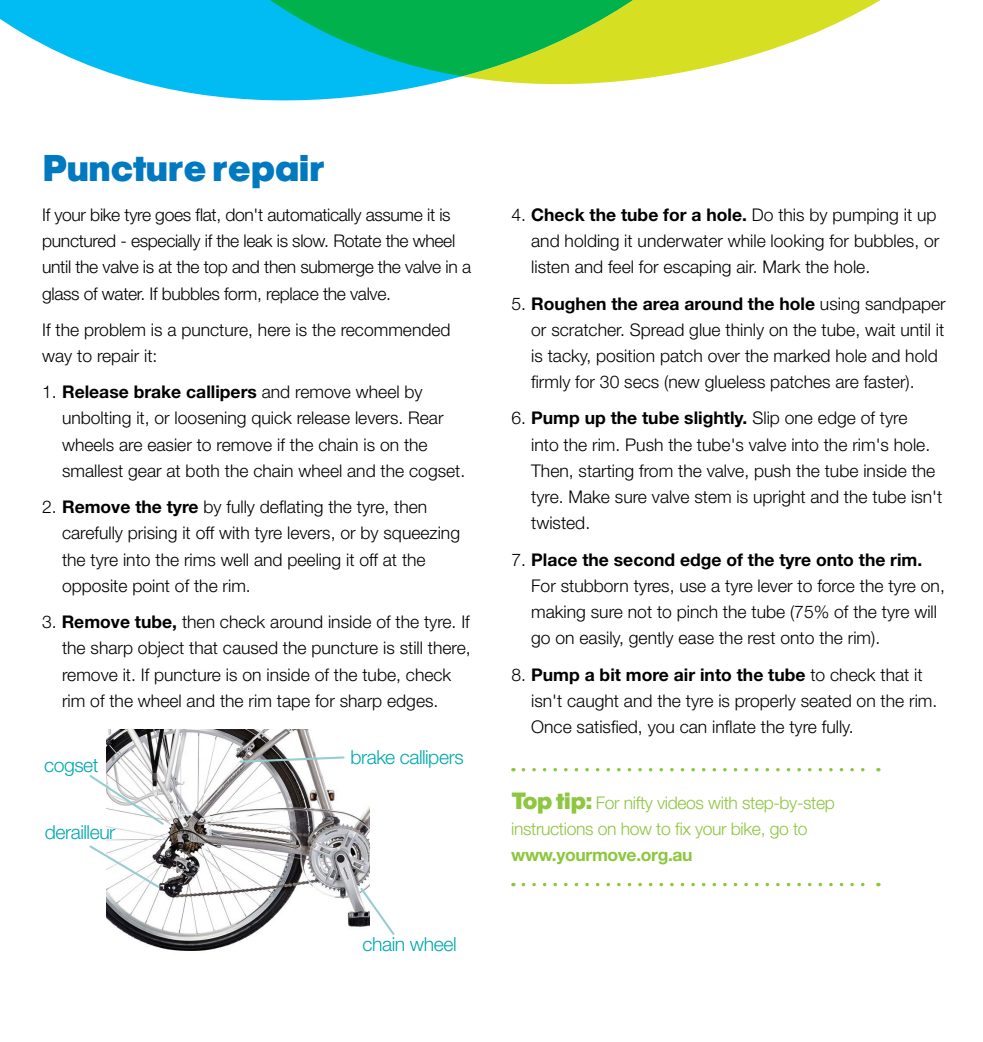
<style>
.page{position:relative;width:983px;height:1042px;background:#fff}
.page>*{position:absolute;margin:0;border:0;box-sizing:border-box;transform-origin:0 0}
.t1{font:700 33.25px "OPTI Champion";color:#0079c1}
.t2{font:300 19.43px "Helvetica Neue LT Std";letter-spacing:-.02em;color:#00a8af}
.t3{font:300 17.5px/26.2px "Helvetica Neue LT Std";color:#000}
.t4{font:300 17.5px/26.2px "Helvetica Neue LT Std";letter-spacing:-.02em;color:#000}
.t5{font:300 17.5px/26.2px "Helvetica Neue LT Std";letter-spacing:-.02em;color:#8dc63f}
.t6{font:700 17.5px "Helvetica Neue LT Std";letter-spacing:-.02em;color:#8dc63f}
.s1{font-weight:700}
.s2{font-family:"OPTI Champion";font-weight:700;font-size:21px}
</style>
<div class="page">
<svg style="left:119px;top:76px;width:343px;height:25px;fill:#00bcf2"></svg>
<svg style="left:462px;top:76px;width:198px;height:9px;fill:#d7df23"></svg>
<svg style="left:54px;top:50px;width:715px;height:26px"></svg>
<svg style="left:0;top:0;width:881px;height:50px"></svg>
<svg style="left:523px;top:768px;width:355px;height:3px"></svg>
<svg style="left:523px;top:883px;width:355px;height:3px"></svg>
<img style="left:106px;top:729px;width:263px;height:222px">
<svg style="left:238px;top:755px;width:107px;height:9px"></svg>
<svg style="left:89px;top:773px;width:77px;height:53px"></svg>
<svg style="left:89px;top:843px;width:72px;height:46px"></svg>
<svg style="left:358px;top:886px;width:37px;height:51px"></svg>
<h1 class="t1" style="left:43px;top:143px;width:283px">Puncture repair</h1>
<p class="t4" style="left:42px;top:201px;width:430px">If your bike tyre goes flat, don't automatically assume it is punctured - especially if the leak is slow. Rotate the wheel until the valve is at the top and then submerge the valve in a glass of water. If bubbles form, replace the valve.</p>
<p class="t3" style="left:42px;top:316px;width:410px">If the problem is a puncture, here is the recommended way to repair it:</p>
<p class="t3" style="left:62px;top:378px;width:404px;text-indent:-20px">1. <span class="s1">Release brake callipers</span> and remove wheel by unbolting it, or loosening quick release levers. Rear wheels are easier to remove if the chain is on the smallest gear at both the chain wheel and the cogset.</p>
<p class="t3" style="left:62px;top:493px;width:399px;text-indent:-20px">2. <span class="s1">Remove the tyre</span> by fully deflating the tyre, then carefully prising it off with tyre levers, or by squeezing the tyre into the rims well and peeling it off at the opposite point of the rim.</p>
<p class="t3" style="left:62px;top:608px;width:410px;text-indent:-20px">3. <span class="s1">Remove tube,</span> then check around inside of the tyre. If the sharp object that caused the puncture is still there, remove it. If puncture is on inside of the tube, check rim of the wheel and the rim tape for sharp edges.</p>
<p class="t2" style="left:44px;top:753px;width:56px">cogset</p>
<p class="t2" style="left:45px;top:820px;width:72px">derailleur</p>
<p class="t2" style="left:350px;top:745px;width:115px">brake callipers</p>
<p class="t2" style="left:362px;top:932px;width:96px">chain wheel</p>
<p class="t3" style="left:531px;top:201px;width:409px;text-indent:-20px">4. <span class="s1">Check the tube for a hole.</span> Do this by pumping it up and holding it underwater while looking for bubbles, or listen and feel for escaping air. Mark the hole.</p>
<p class="t3" style="left:531px;top:290px;width:416px;text-indent:-20px">5. <span class="s1">Roughen the area around the hole</span> using sandpaper or scratcher. Spread glue thinly on the tube, wait until it is tacky, position patch over the marked hole and hold firmly for 30 secs (new glueless patches are faster).</p>
<p class="t3" style="left:531px;top:405px;width:412px;text-indent:-20px">6. <span class="s1">Pump up the tube slightly.</span> Slip one edge of tyre<br>into the rim. Push the tube's valve into the rim's hole.<br>Then, starting from the valve, push the tube inside the tyre. Make sure valve stem is upright and the tube isn't twisted.</p>
<p class="t3" style="left:531px;top:546px;width:415px;text-indent:-20px">7. <span class="s1">Place the second edge of the tyre onto the rim.<br></span>For stubborn tyres, use a tyre lever to force the tyre on, making sure not to pinch the tube (75% of the tyre will go on easily, gently ease the rest onto the rim).</p>
<p class="t3" style="left:531px;top:661px;width:407px;text-indent:-20px">8. <span class="s1">Pump a bit more air into the tube</span> to check that it isn't caught and the tyre is properly seated on the rim.<br>Once satisfied, you can inflate the tyre fully.</p>
<p class="t5" style="left:511px;top:789px;width:325px"><span class="s2">Top tip:</span> For nifty videos with step-by-step instructions on how to fix your bike, go to</p>
<p class="t6" style="left:511px;top:844px;width:183px">www.yourmove.org.au</p>
</div>
